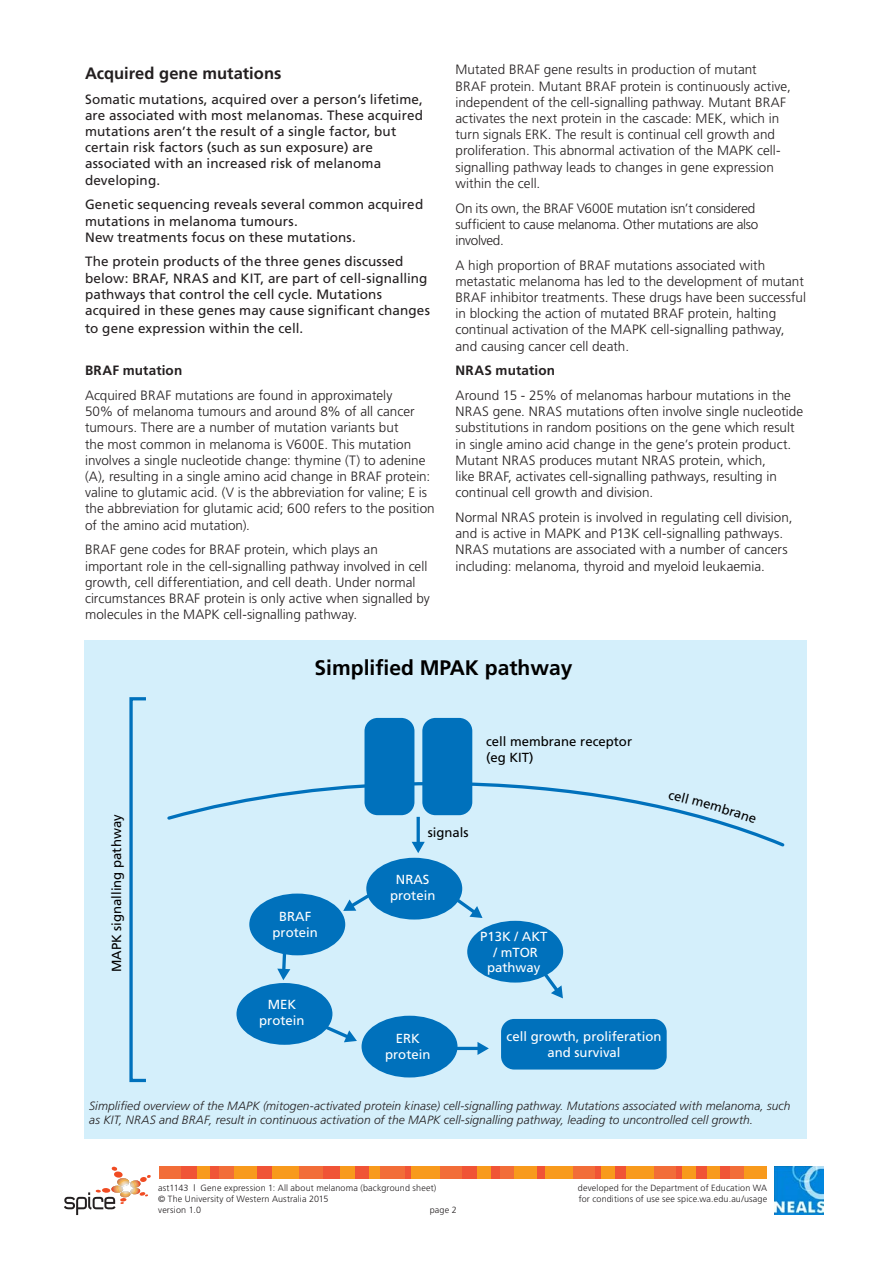
<style>
.page{position:relative;width:893px;height:1263px;background:#fff}
.page>*{position:absolute;margin:0;border:0;box-sizing:border-box;transform-origin:0 0}
.t1{font:700 21px "Frutiger";color:#000}
.subheading{font:700 16.5px "Frutiger";color:#231f20}
.t2{font:300 13.5px/16.2px "Frutiger";color:#231f20}
.t3{font:13.5px/16.2px "Frutiger";letter-spacing:.005em;color:#231f20}
.t4{font:300 13.5px/16.2px "Frutiger";letter-spacing:-.02em;color:#231f20}
.t5{font:700 13.5px "Frutiger";letter-spacing:.01em;color:#231f20}
.t6{font:13.2px/15.8px "Frutiger";color:#fff;text-align:center}
.t7{font:13.2px/15.8px "Frutiger";color:#000}
.t8{font:italic 300 12px/14.4px "Frutiger";letter-spacing:.005em;color:#231f20}
.t9{font:300 9px "Frutiger";letter-spacing:.015em;color:#231f20}
</style>
<div class="page">
<div style="left:163px;top:1167px;width:604px;height:12px;background:#f05436"></div>
<div style="left:500px;top:1167px;width:31px;height:12px;background:#f26d38"></div>
<div style="left:515px;top:1167px;width:22px;height:12px;background:#f89a1c"></div>
<div style="left:477px;top:1167px;width:13px;height:12px;background:#f89a1c"></div>
<div style="left:411px;top:1167px;width:36px;height:12px;background:#f89a1c"></div>
<div style="left:370px;top:1167px;width:16px;height:12px;background:#f89a1c"></div>
<div style="left:340px;top:1167px;width:15px;height:12px;background:#f89a1c"></div>
<div style="left:440px;top:1167px;width:21px;height:12px;background:#f26d38"></div>
<div style="left:380px;top:1167px;width:24px;height:12px;background:#f26d38"></div>
<div style="left:219px;top:1167px;width:31px;height:12px;background:#f26d38"></div>
<div style="left:234px;top:1167px;width:22px;height:12px;background:#f89a1c"></div>
<div style="left:197px;top:1167px;width:13px;height:12px;background:#f89a1c"></div>
<div style="left:159px;top:1167px;width:22px;height:12px;background:#f26d38"></div>
<div style="left:545px;top:1167px;width:36px;height:12px;background:#f89a1c"></div>
<div style="left:574px;top:1167px;width:21px;height:12px;background:#f26d38"></div>
<div style="left:601px;top:1167px;width:14px;height:12px;background:#f89a1c"></div>
<div style="left:272px;top:1167px;width:36px;height:12px;background:#f89a1c"></div>
<div style="left:299px;top:1167px;width:23px;height:12px;background:#f26d38"></div>
<div style="left:730px;top:1167px;width:30px;height:12px;background:#f26d38"></div>
<div style="left:744px;top:1167px;width:23px;height:12px;background:#f89a1c"></div>
<div style="left:707px;top:1167px;width:13px;height:12px;background:#f89a1c"></div>
<div style="left:626px;top:1167px;width:35px;height:12px;background:#f89a1c"></div>
<div style="left:654px;top:1167px;width:22px;height:12px;background:#f26d38"></div>
<div style="left:682px;top:1167px;width:14px;height:12px;background:#f89a1c"></div>
<img style="left:775px;top:1167px;width:48px;height:47px">
<svg style="left:64px;top:1166px;width:87px;height:49px"></svg>
<div style="left:84px;top:640px;width:723px;height:498px;background:#d4effb"></div>
<div style="left:366px;top:858px;width:96px;height:61px;background:#0071bc;border-radius:50%"></div>
<svg style="left:343px;top:887px;width:38px;height:24px"></svg>
<svg style="left:277px;top:952px;width:13px;height:28px"></svg>
<svg style="left:306px;top:1015px;width:51px;height:27px"></svg>
<svg style="left:429px;top:877px;width:53px;height:41px"></svg>
<svg style="left:525px;top:956px;width:38px;height:42px"></svg>
<hr style="left:438px;top:1047px;width:41px;height:3px;background:#0071bc">
<svg style="left:477px;top:1042px;width:12px;height:13px"></svg>
<div style="left:249px;top:893px;width:96px;height:62px;background:#0071bc;border-radius:50%"></div>
<div style="left:236px;top:983px;width:96px;height:62px;background:#0071bc;border-radius:50%"></div>
<div style="left:362px;top:1016px;width:95px;height:61px;background:#0071bc;border-radius:50%"></div>
<div style="left:501px;top:1019px;width:166px;height:50px;background:#0071bc;border-radius:13px"></div>
<div style="left:467px;top:921px;width:96px;height:61px;background:#0071bc;border-radius:50%"></div>
<div style="left:129px;top:697px;width:19px;height:385px;border:3px solid #0071bc"></div>
<div style="left:364px;top:718px;width:50px;height:97px;background:#0071bc;border-radius:13px"></div>
<div style="left:422px;top:718px;width:50px;height:97px;background:#0071bc;border-radius:13px"></div>
<svg style="left:167px;top:780px;width:618px;height:73px"></svg>
<p class="subheading" style="left:85px;top:64px;width:198px">Acquired gene mutations</p>
<p class="t3" style="left:85px;top:91px;width:339px">Somatic mutations, acquired over a person’s lifetime, are associated with most melanomas. These acquired mutations aren’t the result of a single factor, but certain risk factors (such as sun exposure) are associated with an increased risk of melanoma developing.</p>
<p class="t3" style="left:85px;top:196px;width:340px">Genetic sequencing reveals several common acquired mutations in melanoma tumours.<br>New treatments focus on these mutations.</p>
<p class="t3" style="left:85px;top:254px;width:346px">The protein products of the three genes discussed below: BRAF, NRAS and KIT, are part of cell-signalling pathways that control the cell cycle. Mutations acquired in these genes may cause significant changes</p>
<p class="t3" style="left:85px;top:320px;width:220px">to gene expression within the cell.</p>
<p class="t5" style="left:85px;top:363px;width:99px">BRAF mutation</p>
<p class="t2" style="left:85px;top:387px;width:351px">Acquired BRAF mutations are found in approximately<br>50% of melanoma tumours and around 8% of all cancer tumours. There are a number of mutation variants but<br>the most common in melanoma is V600E. This mutation involves a single nucleotide change: thymine (T) to adenine (A), resulting in a single amino acid change in BRAF protein: valine to glutamic acid. (V is the abbreviation for valine; E is the abbreviation for glutamic acid; 600 refers to the position of the amino acid mutation).</p>
<p class="t2" style="left:85px;top:541px;width:346px">BRAF gene codes for BRAF protein, which plays an important role in the cell-signalling pathway involved in cell growth, cell differentiation, and cell death. Under normal circumstances BRAF protein is only active when signalled by molecules in the MAPK cell-signalling pathway.</p>
<p class="t2" style="left:455px;top:62px;width:337px">Mutated BRAF gene results in production of mutant BRAF protein. Mutant BRAF protein is continuously active, independent of the cell-signalling pathway. Mutant BRAF activates the next protein in the cascade: MEK, which in turn signals ERK. The result is continual cell growth and proliferation. This abnormal activation of the MAPK cell&shy;signalling pathway leads to changes in gene expression within the cell.</p>
<p class="t4" style="left:455px;top:200px;width:304px">On its own, the BRAF V600E mutation isn’t considered sufficient to cause melanoma. Other mutations are also involved.</p>
<p class="t2" style="left:455px;top:257px;width:352px">A high proportion of BRAF mutations associated with metastatic melanoma has led to the development of mutant BRAF inhibitor treatments. These drugs have been successful in blocking the action of mutated BRAF protein, halting continual activation of the MAPK cell-signalling pathway, and causing cancer cell death.</p>
<p class="t5" style="left:455px;top:363px;width:101px">NRAS mutation</p>
<p class="t2" style="left:455px;top:387px;width:349px">Around 15 - 25% of melanomas harbour mutations in the NRAS gene. NRAS mutations often involve single nucleotide substitutions in random positions on the gene which result in single amino acid change in the gene’s protein product.<br>Mutant NRAS produces mutant NRAS protein, which,<br>like BRAF, activates cell-signalling pathways, resulting in continual cell growth and division.</p>
<p class="t2" style="left:455px;top:509px;width:339px">Normal NRAS protein is involved in regulating cell division, and is active in MAPK and P13K cell-signalling pathways.<br>NRAS mutations are associated with a number of cancers including: melanoma, thyroid and myeloid leukaemia.</p>
<p class="t1" style="left:315px;top:656px;width:259px">Simplified MPAK pathway</p>
<p class="t7" style="left:109px;top:972px;width:159px;rotate:-90deg">MAPK signalling pathway</p>
<p class="t6" style="left:273px;top:909px;width:47px">BRAF protein</p>
<p class="t6" style="left:259px;top:996px;width:47px">MEK protein</p>
<p class="t7" style="left:486px;top:734px;width:148px">cell membrane receptor (eg KIT)</p>
<p class="t7" style="left:428px;top:824px;width:42px">signals</p>
<p class="t6" style="left:390px;top:872px;width:47px">NRAS protein</p>
<p class="t6" style="left:480px;top:928px;width:69px">P13K / AKT / mTOR pathway</p>
<p class="t6" style="left:385px;top:1030px;width:47px">ERK protein</p>
<p class="t6" style="left:507px;top:1029px;width:156px">cell growth, proliferation and survival</p>
<p class="t8" style="left:89px;top:1098px;width:703px">Simplified overview of the MAPK (mitogen-activated protein kinase) cell-signalling pathway. Mutations associated with melanoma, such as KIT, NRAS and BRAF, result in continuous activation of the MAPK cell-signalling pathway, leading to uncontrolled cell growth.</p>
<p class="t9" style="left:158px;top:1183px;width:280px">ast1143 | Gene expression 1: All about melanoma (background sheet)</p>
<p class="t9" style="left:578px;top:1183px;width:191px">developed for the Department of Education WA</p>
<p class="t9" style="left:158px;top:1194px;width:172px">© The University of Western Australia 2015</p>
<p class="t9" style="left:579px;top:1194px;width:190px">for conditions of use see spice.wa.edu.au/usage</p>
<p class="t9" style="left:158px;top:1205px;width:44px">version 1.0</p>
<p class="t9" style="left:430px;top:1205px;width:29px">page 2</p>
</div>
